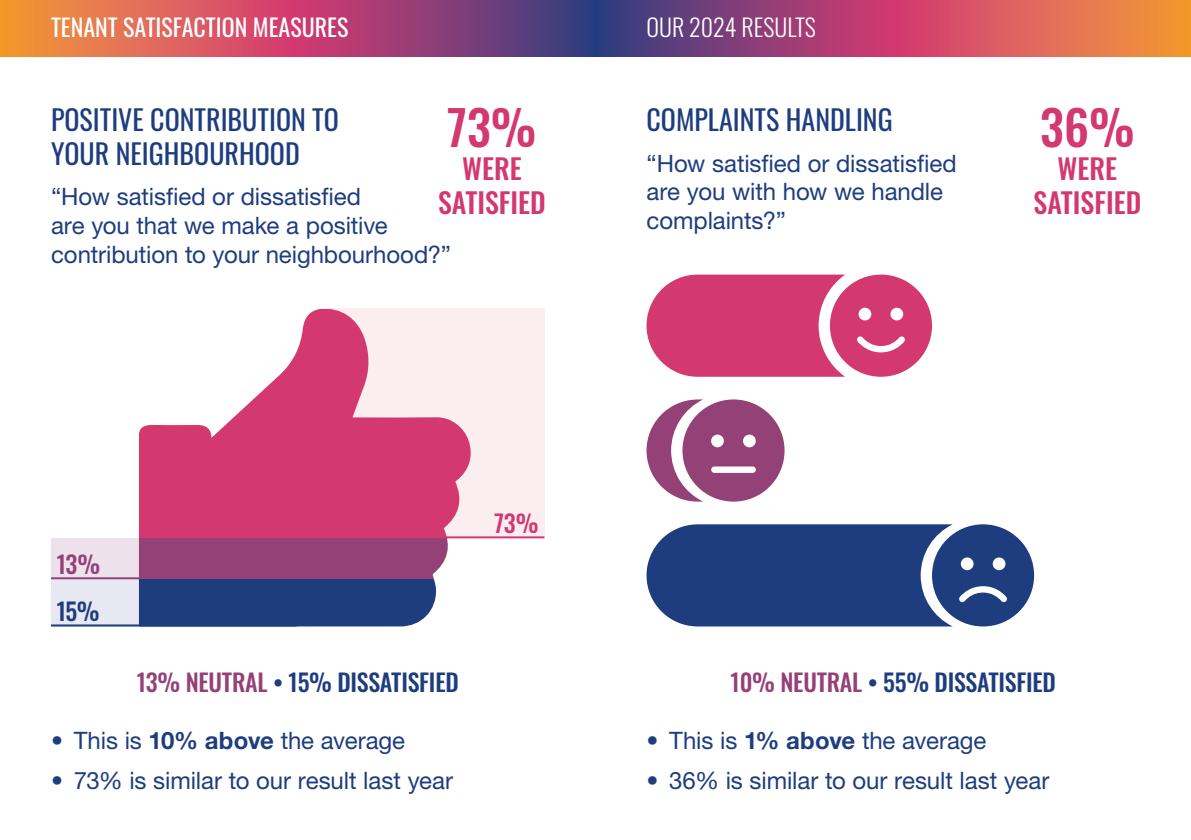
<style>
.page{position:relative;width:1191px;height:840px;background:#fff}
.page>*{position:absolute;margin:0;border:0;box-sizing:border-box;transform-origin:0 0}
.t1{font:500 48px "Oswald";color:#d3386f}
.t2{font:28px/33.6px "Oswald";color:#1e3d7f}
.t3{font:500 28px/33.6px "Oswald";color:#d3386f;text-align:center}
.t4{font:24px/28.8px "Helvetica Neue LT Std";letter-spacing:-.005em;color:#1e3d7f}
.t5{font:500 24px "Oswald";letter-spacing:-.01em;color:#1e3d7f}
.t6{font:24px "Oswald";color:#fff}
.t7{font:300 24px "Oswald";color:#fff}
.t8{font:500 24px "Oswald";color:#d3386f}
.t9{font:500 24px "Oswald";color:#944178}
.s1{color:#944178}
.s2{font-weight:700}
</style>
<div class="page">
<div style="left:51px;top:579px;width:247px;height:47px;background:#e8e8f3"></div>
<hr style="left:51px;top:624px;width:245px;height:2px;background:#1e3d7f">
<div style="left:319px;top:308px;width:225px;height:229px;background:#fbeef1"></div>
<hr style="left:423px;top:536px;width:121px;height:2px;background:#d3386f">
<div style="left:51px;top:538px;width:247px;height:41px;background:#ede2eb"></div>
<hr style="left:51px;top:577px;width:125px;height:2px;background:#944178">
<svg style="left:0;top:0;width:595px;height:57px;background:#b25367"></svg>
<svg style="left:595px;top:0;width:596px;height:57px;background:#b15367"></svg>
<svg style="left:139px;top:309px;width:335px;height:229px;fill:#d3386f"></svg>
<div style="left:139px;top:538px;width:335px;height:41px;background:#944178"></div>
<div style="left:139px;top:579px;width:335px;height:47px;background:#1e3d7f"></div>
<svg style="left:646px;top:274px;width:286px;height:102px;background:#d95584"></svg>
<svg style="left:646px;top:524px;width:388px;height:102px;background:#36528d"></svg>
<svg style="left:646px;top:399px;width:138px;height:102px"></svg>
<p class="t6" style="left:51px;top:6px;width:299px">TENANT SATISFACTION MEASURES</p>
<p class="t7" style="left:646px;top:6px;width:171px">OUR 2024 RESULTS</p>
<h1 class="t1" style="left:447px;top:102px;width:91px">73%</h1>
<p class="t3" style="left:438px;top:154px;width:109px">WERE<br>SATISFIED</p>
<p class="t2" style="left:51px;top:100px;width:289px">POSITIVE CONTRIBUTION TO<br>YOUR NEIGHBOURHOOD</p>
<p class="t4" style="left:51px;top:182px;width:401px">“How satisfied or dissatisfied<br>are you that we make a positive contribution to your neighbourhood?”</p>
<p class="t2" style="left:646px;top:100px;width:248px">COMPLAINTS HANDLING</p>
<p class="t4" style="left:646px;top:148px;width:311px">“How satisfied or dissatisfied are you with how we handle complaints?”</p>
<h1 class="t1" style="left:1040px;top:102px;width:96px">36%</h1>
<p class="t3" style="left:1033px;top:154px;width:109px">WERE<br>SATISFIED</p>
<p class="t9" style="left:57px;top:551px;width:45px">13%</p>
<p class="t5" style="left:57px;top:598px;width:45px">15%</p>
<p class="t8" style="left:494px;top:510px;width:46px">73%</p>
<p class="t5" style="left:137px;top:669px;width:323px"><span class="s1">13% NEUTRAL</span> • 15% DISSATISFIED</p>
<p class="t4" style="left:51px;top:725px;width:355px">• This is <span class="s2">10% above</span> the average</p>
<p class="t4" style="left:51px;top:765px;width:403px">• 73% is similar to our result last year</p>
<p class="t5" style="left:730px;top:669px;width:327px"><span class="s1">10% NEUTRAL</span> • 55% DISSATISFIED</p>
<p class="t4" style="left:646px;top:725px;width:341px">• This is <span class="s2">1% above</span> the average</p>
<p class="t4" style="left:646px;top:765px;width:404px">• 36% is similar to our result last year</p>
</div>
